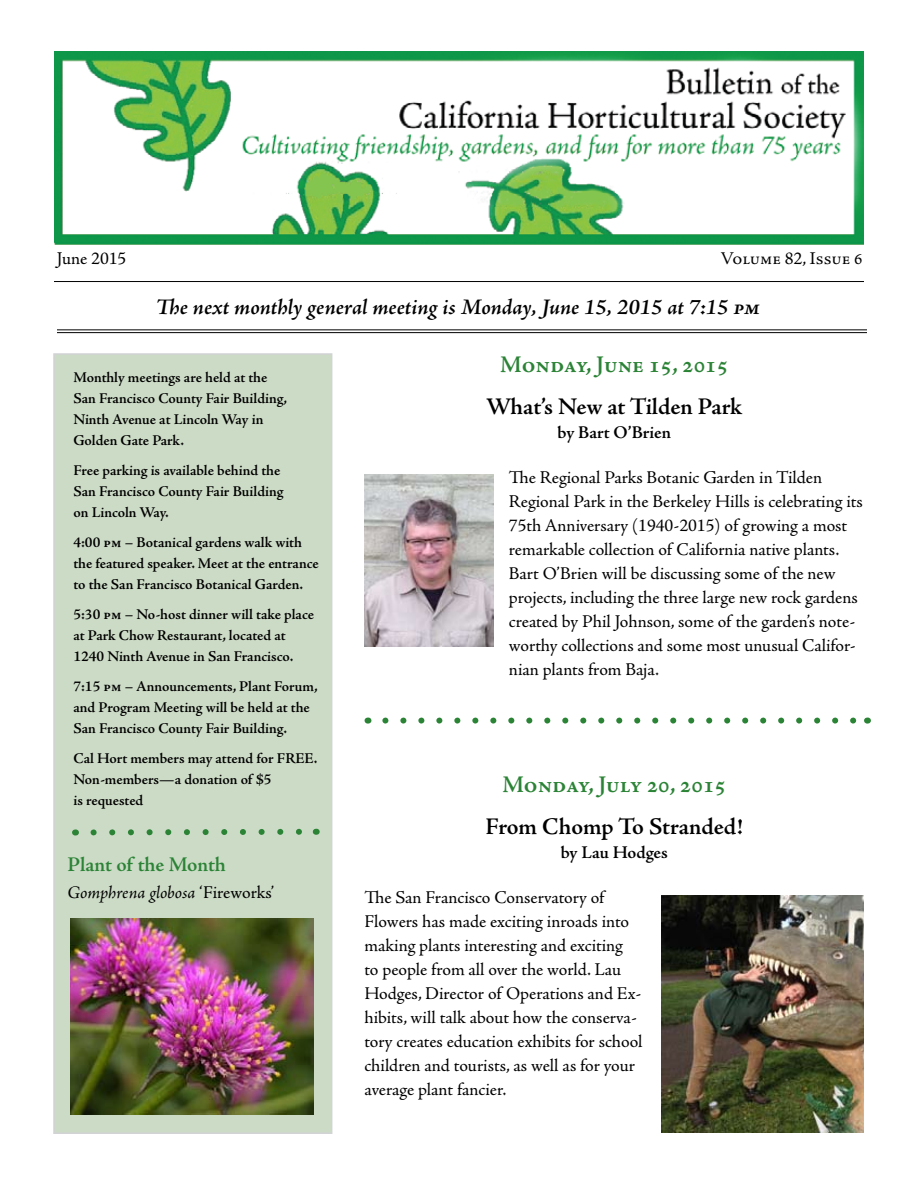
<style>
.page{position:relative;width:918px;height:1188px;background:#fff}
.page>*{position:absolute;margin:0;border:0;box-sizing:border-box;transform-origin:0 0}
.t1{font:600 24px "Adobe Jenson Pro";letter-spacing:-.03em;color:#000}
.t2{font:600 24px "Adobe Jenson Pro";color:#2b8336}
.t3{font:italic 600 22.5px "Adobe Jenson Pro";color:#000}
.t4{font:600 21px "Adobe Jenson Pro";color:#2b8336}
.t5{font:18px/24px "Adobe Jenson Pro";letter-spacing:-.005em;color:#000}
.t6{font:italic 18px "Adobe Jenson Pro";letter-spacing:-.005em;color:#000}
.t7{font:600 18px "Adobe Jenson Pro";letter-spacing:-.005em;color:#000}
.t8{font:600 15px/21px "Adobe Jenson Pro";letter-spacing:-.005em;color:#000}
.s1{font-style:normal}
</style>
<div class="page">
<div style="left:53px;top:353px;width:279px;height:781px;background:#ccdbc6;border:2px solid #d1d3d4"></div>
<img style="left:54px;top:51px;width:810px;height:194px">
<hr style="left:54px;top:281px;width:810px;height:1px;background:#000">
<svg style="left:90px;top:828px;width:227px;height:8px"></svg>
<img style="left:70px;top:918px;width:243px;height:196px">
<hr style="left:57px;top:329px;width:810px;height:1px;background:#000">
<hr style="left:57px;top:332px;width:810px;height:1px;background:#000">
<svg style="left:385px;top:718px;width:472px;height:6px"></svg>
<img style="left:364px;top:475px;width:129px;height:171px">
<img style="left:662px;top:895px;width:202px;height:237px">
<p class="t5" style="left:57px;top:247px;width:71px">June 2015</p>
<p class="t5" style="left:720px;top:247px;width:144px">Volume 82, Issue 6</p>
<p class="t3" style="left:156px;top:295px;width:606px">The next monthly general meeting is Monday, June 15, 2015 at 7:15 pm</p>
<p class="t8" style="left:74px;top:367px;width:215px">Monthly meetings are held at the<br>San Francisco County Fair Building,<br>Ninth Avenue at Lincoln Way in<br>Golden Gate Park.</p>
<p class="t8" style="left:74px;top:460px;width:211px">Free parking is available behind the<br>San Francisco County Fair Building on Lincoln Way.</p>
<p class="t8" style="left:74px;top:532px;width:247px">4:00 pm – Botanical gardens walk with the featured speaker. Meet at the entrance to the San Francisco Botanical Garden.</p>
<p class="t8" style="left:74px;top:604px;width:242px">5:30 pm – No-host dinner will take place at Park Chow Restaurant, located at<br>1240 Ninth Avenue in San Francisco.</p>
<p class="t8" style="left:74px;top:676px;width:246px">7:15 pm – Announcements, Plant Forum, and Program Meeting will be held at the<br>San Francisco County Fair Building.</p>
<p class="t8" style="left:74px;top:748px;width:246px">Cal Hort members may attend for FREE.<br>Non-members—a donation of $5<br>is requested</p>
<p class="t4" style="left:68px;top:853px;width:160px">Plant of the Month</p>
<p class="t6" style="left:68px;top:882px;width:208px">Gomphrena globosa <span class="s1">‘Fireworks’</span></p>
<h1 class="t2" style="left:500px;top:351px;width:230px">Monday, June 15, 2015</h1>
<h1 class="t1" style="left:486px;top:393px;width:258px">What’s New at Tilden Park</h1>
<p class="t7" style="left:557px;top:422px;width:115px">by Bart O’Brien</p>
<p class="t5" style="left:509px;top:466px;width:355px">The Regional Parks Botanic Garden in Tilden Regional Park in the Berkeley Hills is celebrating its 75th Anniversary (1940-2015) of growing a most remarkable collection of California native plants.<br>Bart O’Brien will be discussing some of the new projects, including the three large new rock gardens created by Phil Johnson, some of the garden’s note&shy;worthy collections and some most unusual Califor&shy;nian plants from Baja.</p>
<h1 class="t2" style="left:502px;top:771px;width:225px">Monday, July 20, 2015</h1>
<h1 class="t1" style="left:486px;top:813px;width:259px">From Chomp To Stranded!</h1>
<p class="t7" style="left:561px;top:842px;width:109px">by Lau Hodges</p>
<p class="t5" style="left:364px;top:886px;width:280px">The San Francisco Conservatory of Flowers has made exciting inroads into making plants interesting and exciting<br>to people from all over the world. Lau Hodges, Director of Operations and Ex&shy;hibits, will talk about how the conserva&shy;tory creates education exhibits for school children and tourists, as well as for your average plant fancier.</p>
</div>
